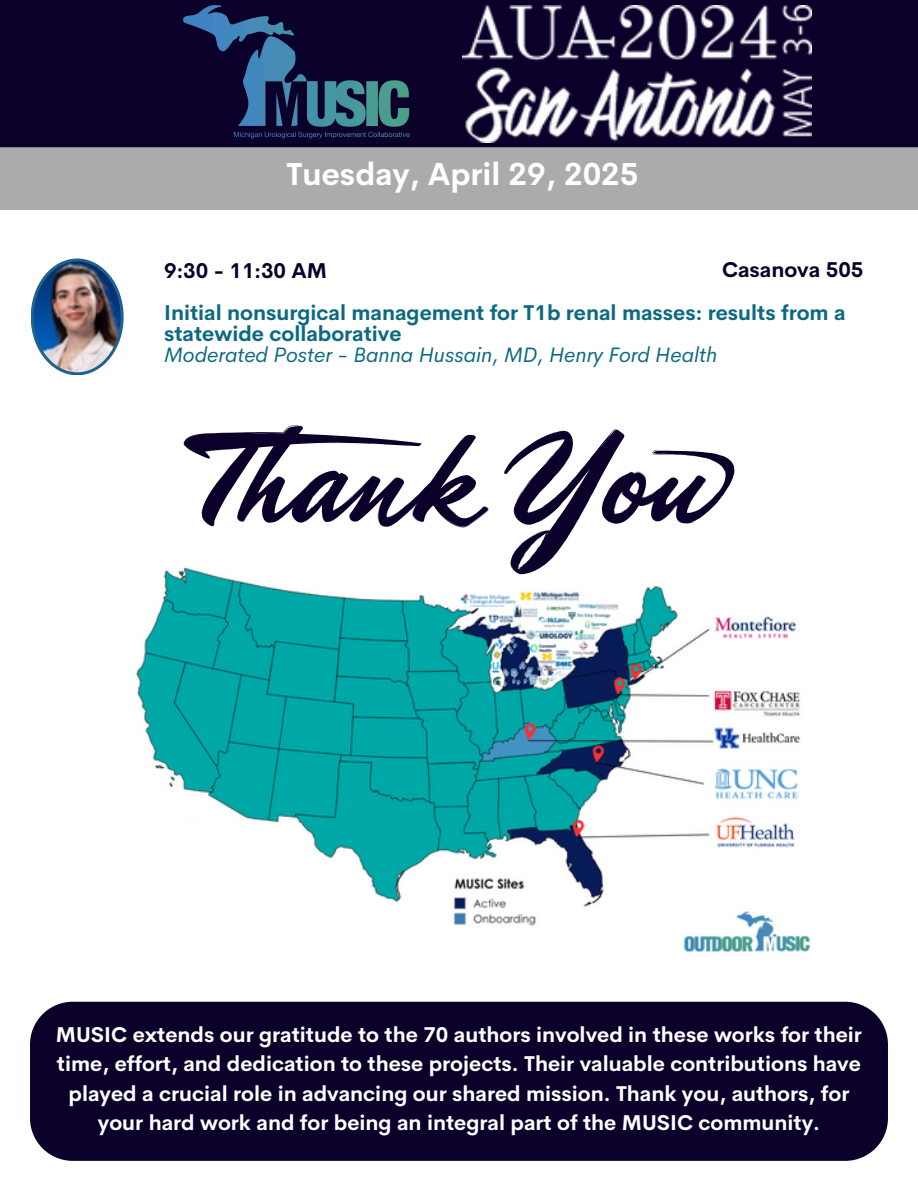
<style>
.page{position:relative;width:918px;height:1188px;background:#fff}
.page>*{position:absolute;margin:0;border:0;box-sizing:border-box;transform-origin:0 0}
.t1{font:700 31.2px "Cerebri Sans";color:#fff}
.t2{font:700 21px/29.4px "Cerebri Sans";color:#fff;text-align:center}
.t3{font:700 21px/21px "Cerebri Sans";color:#0c6980}
.t4{font:italic 21px "Cerebri Sans";color:#0c6980}
.t5{font:700 21px "Cerebri Sans";color:#0a0029}
</style>
<div class="page">
<div style="left:0;top:0;width:918px;height:147px;background:#0a0029"></div>
<img style="left:183px;top:5px;width:227px;height:134px">
<img style="left:462px;top:5px;width:349px;height:137px">
<img style="left:31px;top:259px;width:93px;height:116px">
<div style="left:0;top:147px;width:918px;height:63px;background:#ababab"></div>
<img style="left:136px;top:568px;width:675px;height:385px">
<svg style="left:184px;top:425px;width:550px;height:150px"></svg>
<div style="left:30px;top:1002px;width:858px;height:159px;background:#0a0029"></div>
<p class="t1" style="left:286px;top:154px;width:354px">Tuesday, April 29, 2025</p>
<h2 class="t5" style="left:722px;top:256px;width:143px">Casanova 505</h2>
<p class="t5" style="left:164px;top:257px;width:164px">9:30 - 11:30 AM</p>
<h1 class="t3" style="left:164px;top:302px;width:683px">Initial nonsurgical management for T1b renal masses: results from a statewide collaborative</h1>
<p class="t4" style="left:164px;top:341px;width:555px">Moderated Poster - Banna Hussain, MD, Henry Ford Health</p>
<p class="t2" style="left:56px;top:1020px;width:807px">MUSIC extends our gratitude to the 70 authors involved in these works for their time, effort, and dedication to these projects. Their valuable contributions have played a crucial role in advancing our shared mission. Thank you, authors, for your hard work and for being an integral part of the MUSIC community.</p>
</div>
